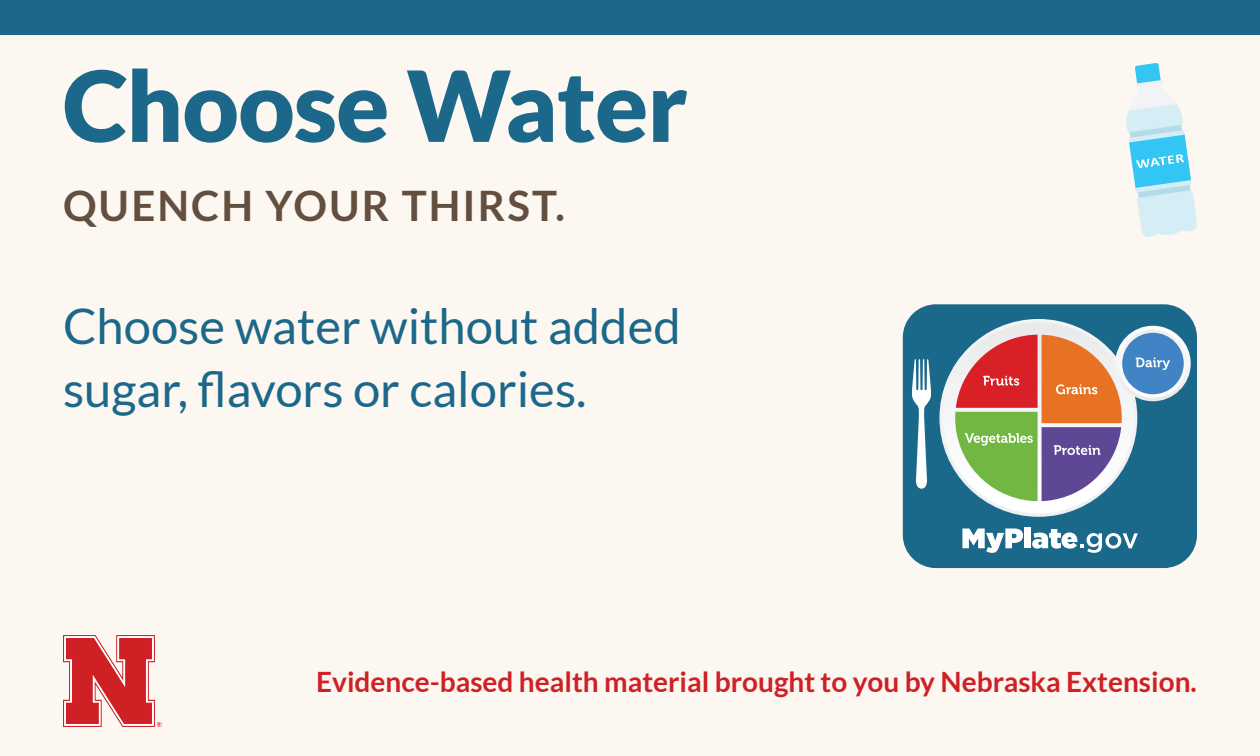
<style>
.page{position:relative;width:1260px;height:756px;background:#fcf7f0}
.page>*{position:absolute;margin:0;border:0;box-sizing:border-box;transform-origin:0 0}
.t1{font:900 98px "Lato";letter-spacing:-.01em;color:#1c688a}
.t2{font:49px/63px "Lato";color:#1c688a}
.t3{font:700 42px "Lato";letter-spacing:.05em;color:#634f3f}
.t4{font:700 28px "Lato";color:#cf2026}
</style>
<div class="page">
<div style="left:0;top:0;width:1260px;height:35px;background:#1c688a"></div>
<svg style="left:63px;top:635px;width:99px;height:92px"></svg>
<div style="left:903px;top:304px;width:294px;height:264px;background:#1a698a;border-radius:33px"></div>
<svg style="left:939px;top:319px;width:198px;height:198px"></svg>
<svg style="left:943px;top:322px;width:191px;height:192px;background:#f4f5f5"></svg>
<svg style="left:912px;top:359px;width:19px;height:130px"></svg>
<svg style="left:1115px;top:326px;width:76px;height:75px"></svg>
<svg style="left:1119px;top:329px;width:68px;height:69px"></svg>
<div style="left:1122px;top:333px;width:62px;height:61px;background:#4084c5;border-radius:50%"></div>
<svg style="left:1136px;top:358px;width:34px;height:12px"></svg>
<svg style="left:955px;top:335px;width:167px;height:166px;background:#b18b73"></svg>
<svg style="left:962px;top:528px;width:61px;height:25px"></svg>
<div style="left:1024px;top:528px;width:7px;height:20px;background:#fff"></div>
<svg style="left:1032px;top:529px;width:106px;height:24px"></svg>
<svg style="left:1126px;top:63px;width:71px;height:174px"></svg>
<p class="t1" style="left:63px;top:49px;width:626px">Choose Water</p>
<p class="t3" style="left:63px;top:182px;width:503px">QUENCH YOUR THIRST.</p>
<p class="t2" style="left:63px;top:294px;width:619px">Choose water without added sugar, flavors or calories.</p>
<p class="t4" style="left:316px;top:666px;width:882px">Evidence-based health material brought to you by Nebraska Extension.</p>
</div>
